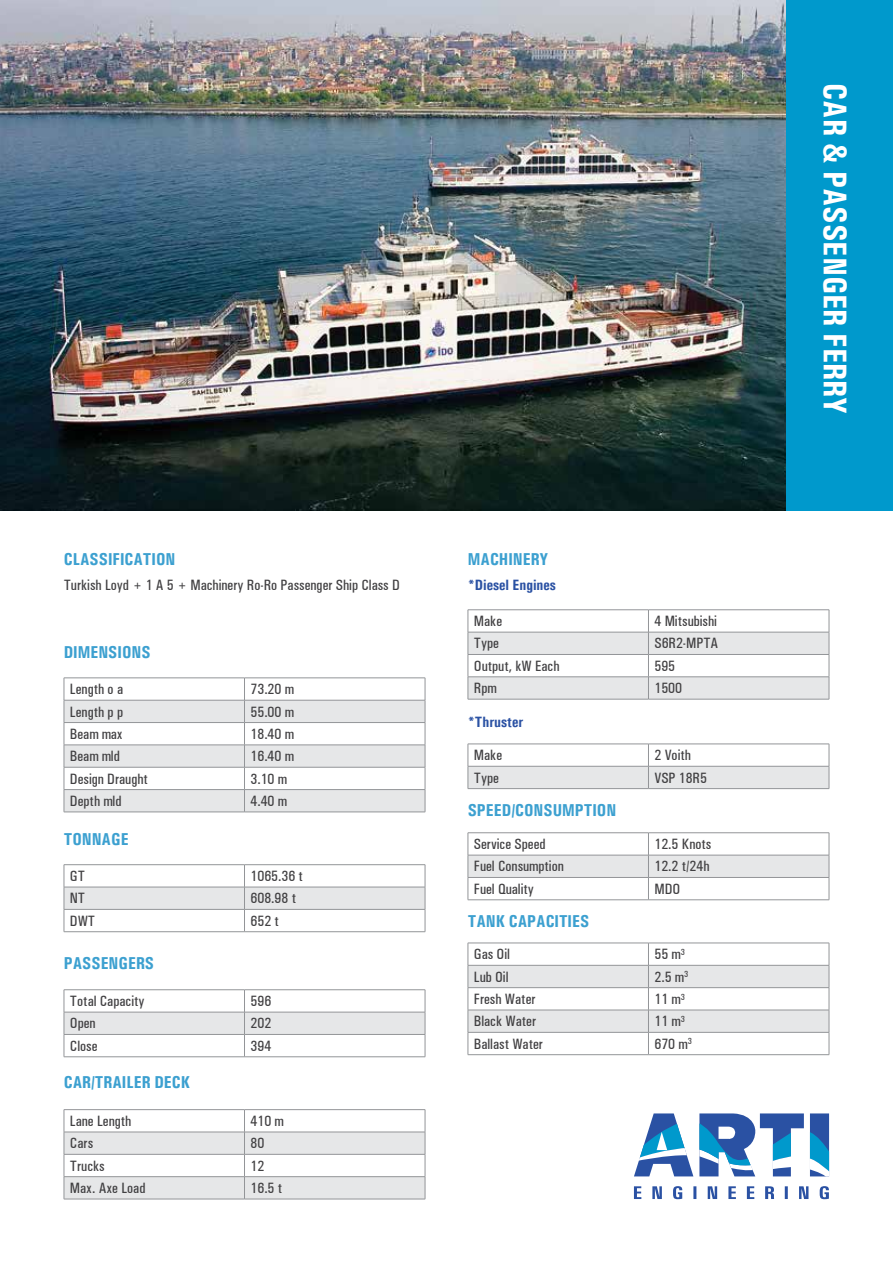
<style>
.page{position:relative;width:893px;height:1263px;background:#fff}
.page>*{position:absolute;margin:0;border:0;box-sizing:border-box;transform-origin:0 0}
.t1{font:700 condensed 33px "Univers";color:#fff}
.t2{font:700 condensed 17.25px "Univers";color:#3ca0d0}
.t3{font:500 condensed 15px "Univers";color:#414042}
.t4{font:700 condensed 15px "Univers";color:#2a51a3}
</style>
<div class="page">
<svg style="left:634px;top:1113px;width:59px;height:63px"></svg>
<svg style="left:699px;top:1113px;width:105px;height:63px"></svg>
<svg style="left:810px;top:1113px;width:19px;height:63px"></svg>
<svg style="left:820px;top:1186px;width:9px;height:13px"></svg>
<svg style="left:799px;top:1186px;width:9px;height:13px"></svg>
<svg style="left:785px;top:1186px;width:3px;height:13px"></svg>
<svg style="left:765px;top:1186px;width:9px;height:13px"></svg>
<svg style="left:747px;top:1186px;width:7px;height:13px"></svg>
<svg style="left:728px;top:1186px;width:8px;height:13px"></svg>
<svg style="left:708px;top:1186px;width:9px;height:13px"></svg>
<svg style="left:693px;top:1186px;width:3px;height:13px"></svg>
<svg style="left:673px;top:1186px;width:9px;height:13px"></svg>
<svg style="left:652px;top:1186px;width:10px;height:13px"></svg>
<svg style="left:634px;top:1186px;width:7px;height:13px"></svg>
<img style="left:0;top:0;width:787px;height:510px">
<div style="left:787px;top:0;width:106px;height:510px;background:#09c"></div>
<svg style="left:64px;top:678px;width:362px;height:134px"></svg>
<hr style="left:64px;top:812px;width:180px;height:1px;background:#939598">
<hr style="left:244px;top:812px;width:181px;height:1px;background:#939598">
<svg style="left:468px;top:943px;width:362px;height:111px"></svg>
<hr style="left:468px;top:1054px;width:180px;height:1px;background:#939598">
<hr style="left:648px;top:1054px;width:181px;height:1px;background:#939598">
<hr style="left:64px;top:864px;width:180px;height:1px;background:#939598">
<hr style="left:244px;top:864px;width:181px;height:1px;background:#939598">
<svg style="left:64px;top:865px;width:362px;height:66px"></svg>
<hr style="left:64px;top:931px;width:180px;height:1px;background:#939598">
<hr style="left:244px;top:931px;width:181px;height:1px;background:#939598">
<hr style="left:64px;top:989px;width:180px;height:1px;background:#939598">
<hr style="left:244px;top:989px;width:181px;height:1px;background:#939598">
<svg style="left:64px;top:990px;width:362px;height:66px"></svg>
<hr style="left:64px;top:1056px;width:180px;height:1px;background:#939598">
<hr style="left:244px;top:1056px;width:181px;height:1px;background:#939598">
<hr style="left:64px;top:1109px;width:180px;height:1px;background:#939598">
<hr style="left:244px;top:1109px;width:181px;height:1px;background:#939598">
<svg style="left:64px;top:1110px;width:362px;height:89px"></svg>
<hr style="left:64px;top:1199px;width:180px;height:1px;background:#939598">
<hr style="left:244px;top:1199px;width:181px;height:1px;background:#939598">
<hr style="left:468px;top:609px;width:180px;height:1px;background:#939598">
<hr style="left:648px;top:609px;width:181px;height:1px;background:#939598">
<svg style="left:468px;top:610px;width:362px;height:89px"></svg>
<hr style="left:468px;top:699px;width:180px;height:1px;background:#939598">
<hr style="left:648px;top:699px;width:181px;height:1px;background:#939598">
<svg style="left:468px;top:744px;width:362px;height:45px"></svg>
<hr style="left:468px;top:788px;width:180px;height:1px;background:#939598">
<hr style="left:648px;top:788px;width:181px;height:1px;background:#939598">
<hr style="left:468px;top:832px;width:180px;height:1px;background:#939598">
<hr style="left:648px;top:832px;width:181px;height:1px;background:#939598">
<svg style="left:468px;top:833px;width:362px;height:67px"></svg>
<hr style="left:468px;top:899px;width:180px;height:1px;background:#939598">
<hr style="left:648px;top:899px;width:181px;height:1px;background:#939598">
<p class="t2" style="left:64px;top:548px;width:113px">CLASSIFICATION</p>
<p class="t3" style="left:64px;top:576px;width:338px">Turkish Loyd + 1 A 5 + Machinery Ro-Ro Passenger Ship Class D</p>
<p class="t2" style="left:64px;top:641px;width:88px">DIMENSIONS</p>
<p class="t3" style="left:70px;top:680px;width:55px">Length o a</p>
<p class="t3" style="left:250px;top:680px;width:45px">73.20 m</p>
<p class="t3" style="left:70px;top:703px;width:55px">Length p p</p>
<p class="t3" style="left:250px;top:703px;width:45px">55.00 m</p>
<p class="t3" style="left:70px;top:725px;width:54px">Beam max</p>
<p class="t3" style="left:250px;top:725px;width:45px">18.40 m</p>
<p class="t3" style="left:70px;top:747px;width:51px">Beam mld</p>
<p class="t3" style="left:250px;top:747px;width:45px">16.40 m</p>
<p class="t3" style="left:70px;top:770px;width:80px">Design Draught</p>
<p class="t3" style="left:250px;top:770px;width:38px">3.10 m</p>
<p class="t3" style="left:70px;top:792px;width:53px">Depth mld</p>
<p class="t3" style="left:250px;top:792px;width:38px">4.40 m</p>
<p class="t2" style="left:64px;top:828px;width:66px">TONNAGE</p>
<p class="t3" style="left:70px;top:867px;width:16px">GT</p>
<p class="t3" style="left:250px;top:867px;width:54px">1065.36 t</p>
<p class="t3" style="left:70px;top:889px;width:17px">NT</p>
<p class="t3" style="left:250px;top:889px;width:47px">608.98 t</p>
<p class="t3" style="left:70px;top:912px;width:27px">DWT</p>
<p class="t3" style="left:250px;top:912px;width:30px">652 t</p>
<p class="t2" style="left:64px;top:952px;width:92px">PASSENGERS</p>
<p class="t3" style="left:70px;top:992px;width:76px">Total Capacity</p>
<p class="t3" style="left:250px;top:992px;width:22px">596</p>
<p class="t3" style="left:70px;top:1015px;width:27px">Open</p>
<p class="t3" style="left:250px;top:1015px;width:22px">202</p>
<p class="t3" style="left:70px;top:1037px;width:29px">Close</p>
<p class="t3" style="left:250px;top:1037px;width:22px">394</p>
<p class="t2" style="left:64px;top:1071px;width:128px">CAR/TRAILER DECK</p>
<p class="t3" style="left:70px;top:1112px;width:63px">Lane Length</p>
<p class="t3" style="left:250px;top:1112px;width:35px">410 m</p>
<p class="t3" style="left:70px;top:1134px;width:25px">Cars</p>
<p class="t3" style="left:250px;top:1134px;width:15px">80</p>
<p class="t3" style="left:70px;top:1157px;width:36px">Trucks</p>
<p class="t3" style="left:250px;top:1157px;width:15px">12</p>
<p class="t3" style="left:70px;top:1179px;width:77px">Max. Axe Load</p>
<p class="t3" style="left:250px;top:1179px;width:33px">16.5 t</p>
<p class="t2" style="left:468px;top:548px;width:82px">MACHINERY</p>
<p class="t4" style="left:468px;top:576px;width:90px">*Diesel Engines</p>
<p class="t3" style="left:474px;top:612px;width:30px">Make</p>
<p class="t3" style="left:654px;top:612px;width:64px">4 Mitsubishi</p>
<p class="t3" style="left:474px;top:635px;width:27px">Type</p>
<p class="t3" style="left:654px;top:635px;width:65px">S6R2-MPTA</p>
<p class="t3" style="left:474px;top:657px;width:87px">Output, kW Each</p>
<p class="t3" style="left:654px;top:657px;width:22px">595</p>
<p class="t3" style="left:474px;top:679px;width:24px">Rpm</p>
<p class="t3" style="left:654px;top:679px;width:29px">1500</p>
<p class="t4" style="left:468px;top:713px;width:57px">*Thruster</p>
<p class="t3" style="left:474px;top:746px;width:30px">Make</p>
<p class="t3" style="left:654px;top:746px;width:38px">2 Voith</p>
<p class="t3" style="left:474px;top:769px;width:27px">Type</p>
<p class="t3" style="left:654px;top:769px;width:54px">VSP 18R5</p>
<p class="t2" style="left:468px;top:800px;width:150px">SPEED/CONSUMPTION</p>
<p class="t3" style="left:474px;top:835px;width:73px">Service Speed</p>
<p class="t3" style="left:654px;top:835px;width:58px">12.5 Knots</p>
<p class="t3" style="left:474px;top:858px;width:91px">Fuel Consumption</p>
<p class="t3" style="left:654px;top:858px;width:57px">12.2 t/24h</p>
<p class="t3" style="left:474px;top:880px;width:62px">Fuel Quality</p>
<p class="t3" style="left:654px;top:880px;width:27px">MDO</p>
<p class="t2" style="left:468px;top:911px;width:123px">TANK CAPACITIES</p>
<p class="t3" style="left:474px;top:945px;width:37px">Gas Oil</p>
<p class="t3" style="left:654px;top:945px;width:32px">55 m<sup>3</sup></p>
<p class="t3" style="left:474px;top:968px;width:36px">Lub Oil</p>
<p class="t3" style="left:654px;top:968px;width:35px">2.5 m<sup>3</sup></p>
<p class="t3" style="left:474px;top:990px;width:63px">Fresh Water</p>
<p class="t3" style="left:654px;top:990px;width:32px">11 m<sup>3</sup></p>
<p class="t3" style="left:474px;top:1012px;width:64px">Black Water</p>
<p class="t3" style="left:654px;top:1012px;width:32px">11 m<sup>3</sup></p>
<p class="t3" style="left:474px;top:1035px;width:71px">Ballast Water</p>
<p class="t3" style="left:654px;top:1035px;width:39px">670 m<sup>3</sup></p>
<h1 class="t1" style="left:855px;top:83px;width:332px;rotate:90deg">CAR &amp; PASSENGER FERRY</h1>
</div>
